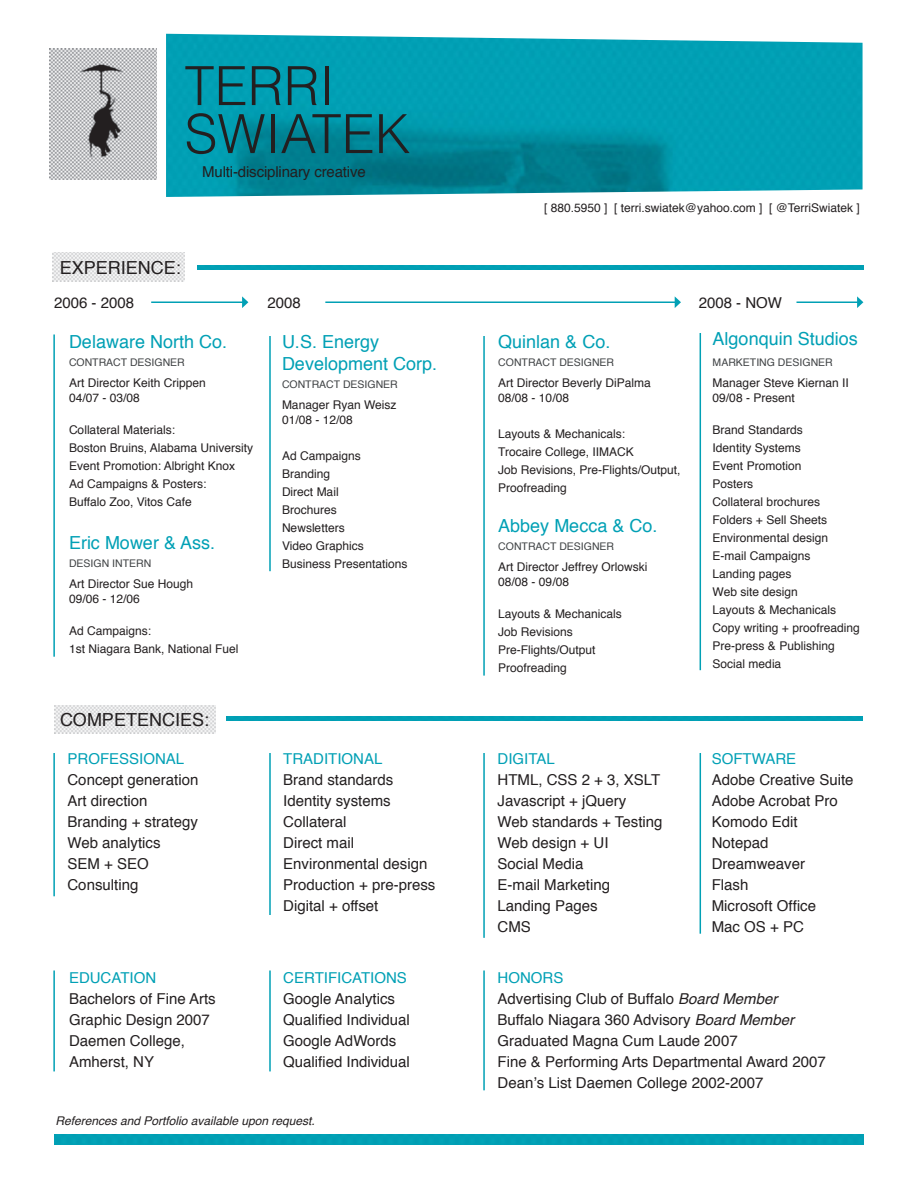
<style>
.page{position:relative;width:918px;height:1188px;background:#fff}
.page>*{position:absolute;margin:0;border:0;box-sizing:border-box;transform-origin:0 0}
.t1{font:300 54px/48px "Helvetica";color:#231f20}
.t2{font:18px "Helvetica";color:#01a0b5}
.t3{font:18px "Helvetica";color:#231f20}
.t4{font:15px/21px "Helvetica";color:#231f20}
.t5{font:15px "Helvetica";color:#01a0b5}
.t6{font:12px/18px "Helvetica";color:#231f20}
.t7{font:italic 12px "Helvetica";color:#231f20}
.t8{font:10.5px "Helvetica";color:#3f4244}
.s1{color:#01a0b5}
.s2{font-style:italic}
</style>
<div class="page">
<img style="left:54px;top:705px;width:161px;height:29px">
<img style="left:53px;top:253px;width:131px;height:28px">
<img style="left:166px;top:34px;width:697px;height:163px">
<hr style="left:227px;top:717px;width:636px;height:4px;background:#00a0b5">
<div style="left:54px;top:1134px;width:810px;height:10px;background:#00a0b5"></div>
<hr style="left:53px;top:753px;width:2px;height:143px;background:#01a0b5">
<hr style="left:269px;top:753px;width:2px;height:162px;background:#01a0b5">
<hr style="left:483px;top:753px;width:2px;height:185px;background:#01a0b5">
<hr style="left:700px;top:753px;width:1px;height:181px;background:#01a0b5">
<hr style="left:151px;top:302px;width:92px;height:1px;background:#01a0b5">
<svg style="left:242px;top:296px;width:6px;height:12px"></svg>
<hr style="left:325px;top:302px;width:350px;height:1px;background:#01a0b5">
<svg style="left:675px;top:296px;width:6px;height:12px"></svg>
<hr style="left:796px;top:302px;width:62px;height:1px;background:#01a0b5">
<svg style="left:857px;top:296px;width:6px;height:12px"></svg>
<hr style="left:53px;top:334px;width:2px;height:323px;background:#01a0b5">
<hr style="left:269px;top:336px;width:2px;height:235px;background:#01a0b5">
<hr style="left:483px;top:336px;width:2px;height:340px;background:#01a0b5">
<hr style="left:700px;top:333px;width:1px;height:337px;background:#01a0b5">
<hr style="left:53px;top:970px;width:2px;height:101px;background:#01a0b5">
<hr style="left:269px;top:970px;width:2px;height:101px;background:#01a0b5">
<hr style="left:483px;top:970px;width:2px;height:120px;background:#01a0b5">
<img style="left:50px;top:48px;width:106px;height:131px">
<hr style="left:198px;top:266px;width:666px;height:4px;background:#00a0b5">
<p class="t1" style="left:184px;top:61px;width:228px">TERRI<br>SWIATEK</p>
<p class="t4" style="left:202px;top:162px;width:165px">Multi-disciplinary creative</p>
<p class="t3" style="left:60px;top:254px;width:123px">EXPERIENCE:</p>
<p class="t6" style="left:544px;top:199px;width:317px">[ 880.5950 ] [ terri.swiatek@yahoo.com ] [ @TerriSwiatek ]</p>
<p class="t4" style="left:54px;top:292px;width:82px">2006 - 2008</p>
<p class="t4" style="left:268px;top:292px;width:35px">2008</p>
<p class="t4" style="left:699px;top:292px;width:85px">2008 - NOW</p>
<p class="t2" style="left:69px;top:328px;width:160px">Delaware North Co.</p>
<p class="t8" style="left:69px;top:354px;width:117px">CONTRACT DESIGNER</p>
<p class="t6" style="left:69px;top:376px;width:138px;line-height:15px">Art Director Keith Crippen<br>04/07 - 03/08</p>
<p class="t6" style="left:69px;top:422px;width:186px">Collateral Materials:<br>Boston Bruins, Alabama University</p>
<p class="t6" style="left:69px;top:458px;width:168px">Event Promotion: Albright Knox</p>
<p class="t6" style="left:69px;top:476px;width:139px">Ad Campaigns &amp; Posters:<br>Buffalo Zoo, Vitos Cafe</p>
<p class="t2" style="left:69px;top:529px;width:148px">Eric Mower &amp; Ass.</p>
<p class="t8" style="left:69px;top:555px;width:84px">DESIGN INTERN</p>
<p class="t6" style="left:69px;top:575px;width:126px">Art Director Sue Hough</p>
<p class="t6" style="left:69px;top:590px;width:72px">09/06 - 12/06</p>
<p class="t6" style="left:69px;top:623px;width:171px">Ad Campaigns:<br>1st Niagara Bank, National Fuel</p>
<p class="t2" style="left:282px;top:328px;width:99px">U.S. Energy</p>
<p class="t2" style="left:282px;top:349px;width:157px">Development Corp.</p>
<p class="t8" style="left:282px;top:376px;width:117px">CONTRACT DESIGNER</p>
<p class="t6" style="left:282px;top:397px;width:116px;line-height:15px">Manager Ryan Weisz<br>01/08 - 12/08</p>
<p class="t6" style="left:282px;top:447px;width:127px">Ad Campaigns<br>Branding<br>Direct Mail<br>Brochures<br>Newsletters<br>Video Graphics<br>Business Presentations</p>
<p class="t2" style="left:498px;top:328px;width:114px">Quinlan &amp; Co.</p>
<p class="t8" style="left:498px;top:354px;width:117px">CONTRACT DESIGNER</p>
<p class="t6" style="left:498px;top:376px;width:154px;line-height:15px">Art Director Beverly DiPalma<br>08/08 - 10/08</p>
<p class="t6" style="left:498px;top:425px;width:184px">Layouts &amp; Mechanicals:<br>Trocaire College, IIMACK<br>Job Revisions, Pre-Flights/Output,<br>Proofreading</p>
<p class="t2" style="left:498px;top:511px;width:161px">Abbey Mecca &amp; Co.</p>
<p class="t8" style="left:498px;top:538px;width:117px">CONTRACT DESIGNER</p>
<p class="t6" style="left:498px;top:558px;width:151px">Art Director Jeffrey Orlowski</p>
<p class="t6" style="left:498px;top:573px;width:72px">08/08 - 09/08</p>
<p class="t6" style="left:498px;top:605px;width:125px">Layouts &amp; Mechanicals<br>Job Revisions<br>Pre-Flights/Output<br>Proofreading</p>
<p class="t2" style="left:713px;top:325px;width:147px">Algonquin Studios</p>
<p class="t8" style="left:713px;top:354px;width:122px">MARKETING DESIGNER</p>
<p class="t6" style="left:713px;top:374px;width:138px">Manager Steve Kiernan II</p>
<p class="t6" style="left:713px;top:389px;width:84px">09/08 - Present</p>
<p class="t6" style="left:713px;top:422px;width:149px">Brand Standards<br>Identity Systems<br>Event Promotion<br>Posters<br>Collateral brochures<br>Folders + Sell Sheets<br>Environmental design<br>E-mail Campaigns<br>Landing pages<br>Web site design<br>Layouts &amp; Mechanicals<br>Copy writing + proofreading<br>Pre-press &amp; Publishing<br>Social media</p>
<p class="t3" style="left:60px;top:706px;width:151px">COMPETENCIES:</p>
<p class="t4" style="left:68px;top:749px;width:132px"><span class="s1">PROFESSIONAL<br></span>Concept generation<br>Art direction<br>Branding + strategy<br>Web analytics<br>SEM + SEO<br>Consulting</p>
<p class="t4" style="left:283px;top:749px;width:154px"><span class="s1">TRADITIONAL<br></span>Brand standards<br>Identity systems<br>Collateral<br>Direct mail<br>Environmental design<br>Production + pre-press<br>Digital + offset</p>
<p class="t4" style="left:498px;top:749px;width:166px"><span class="s1">DIGITAL<br></span>HTML, CSS 2 + 3, XSLT<br>Javascript + jQuery<br>Web standards + Testing<br>Web design + UI<br>Social Media<br>E-mail Marketing<br>Landing Pages<br>CMS</p>
<p class="t4" style="left:712px;top:749px;width:143px"><span class="s1">SOFTWARE<br></span>Adobe Creative Suite<br>Adobe Acrobat Pro<br>Komodo Edit<br>Notepad<br>Dreamweaver<br>Flash<br>Microsoft Office<br>Mac OS + PC</p>
<p class="t5" style="left:69px;top:966px;width:89px">EDUCATION</p>
<p class="t4" style="left:69px;top:989px;width:148px">Bachelors of Fine Arts<br>Graphic Design 2007<br>Daemen College,<br>Amherst, NY</p>
<p class="t5" style="left:283px;top:966px;width:125px">CERTIFICATIONS</p>
<p class="t4" style="left:283px;top:989px;width:128px">Google Analytics<br>Qualified Individual<br>Google AdWords<br>Qualified Individual</p>
<p class="t7" style="left:56px;top:1112px;width:261px">References and Portfolio available upon request.</p>
<p class="t5" style="left:498px;top:966px;width:67px">HONORS</p>
<p class="t4" style="left:498px;top:989px;width:298px">Advertising Club of Buffalo <span class="s2">Board Member<br></span>Buffalo Niagara 360 Advisory <span class="s2">Board Member<br></span>Graduated Magna Cum Laude 2007</p>
<p class="t4" style="left:498px;top:1052px;width:330px">Fine &amp; Performing Arts Departmental Award 2007<br>Dean’s List Daemen College 2002-2007</p>
</div>
